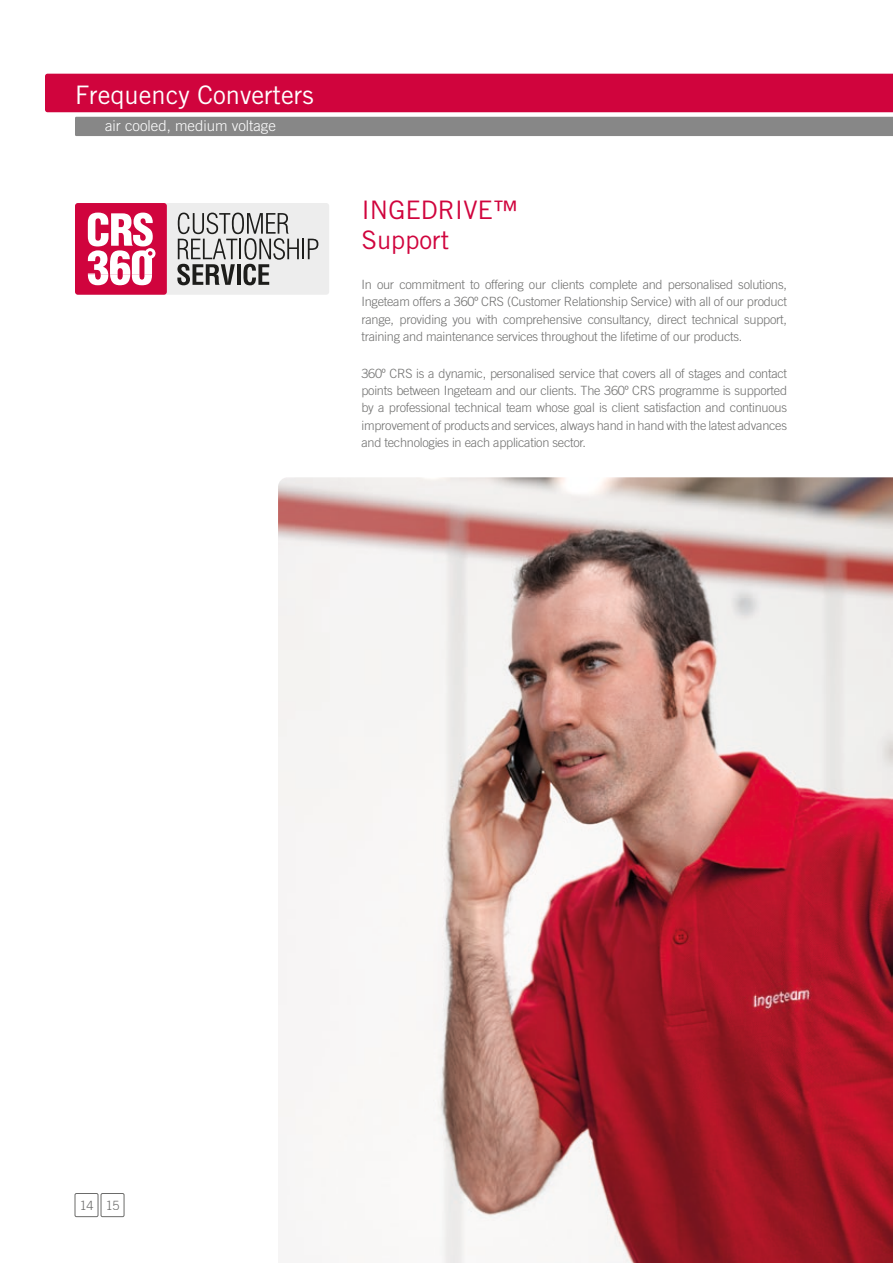
<style>
.page{position:relative;width:893px;height:1263px;background:#fff}
.page>*{position:absolute;margin:0;border:0;box-sizing:border-box;transform-origin:0 0}
.t1{font:25.5px "Trade Gothic LT Std";color:#fff}
.t2{font:25.5px/30.6px "Trade Gothic LT Std";color:#d0043d}
.t3{font:300 15px "Trade Gothic LT Std";color:#fff}
.t4{font:300 12.75px/17.2px "Trade Gothic LT Std";letter-spacing:-.02em;color:#70706f;text-align:justify}
.t5{font:300 12.75px "Trade Gothic LT Std";color:#6b6b6a}
</style>
<div class="page">
<svg style="left:75px;top:203px;width:254px;height:92px;background:#d2a2af"></svg>
<img style="left:278px;top:477px;width:615px;height:786px">
<div style="left:75px;top:1193px;width:23px;height:24px;border:1px solid #6b6b6a;border-radius:2px"></div>
<div style="left:101px;top:1193px;width:23px;height:24px;border:1px solid #6b6b6a;border-radius:2px"></div>
<svg style="left:45px;top:74px;width:848px;height:62px;background:#be4063"></svg>
<h1 class="t1" style="left:75px;top:79px;width:240px">Frequency Converters</h1>
<p class="t3" style="left:105px;top:117px;width:172px">air cooled, medium voltage</p>
<h1 class="t2" style="left:361px;top:194px;width:159px">INGEDRIVE™<br>Support</h1>
<p class="t4" style="left:361px;top:276px;width:427px">In our commitment to offering our clients complete and personalised solutions, Ingeteam offers a 360º CRS (Customer Relationship Service) with all of our product range, providing you with comprehensive consultancy, direct technical support, training and maintenance services throughout the lifetime of our products.</p>
<p class="t4" style="left:361px;top:364px;width:427px">360º CRS is a dynamic, personalised service that covers all of stages and contact points between Ingeteam and our clients. The 360º CRS programme is supported by a professional technical team whose goal is client satisfaction and continuous improvement of products and services, always hand in hand with the latest advances and technologies in each application sector.</p>
<p class="t5" style="left:79px;top:1197px;width:42px">14 15</p>
</div>
